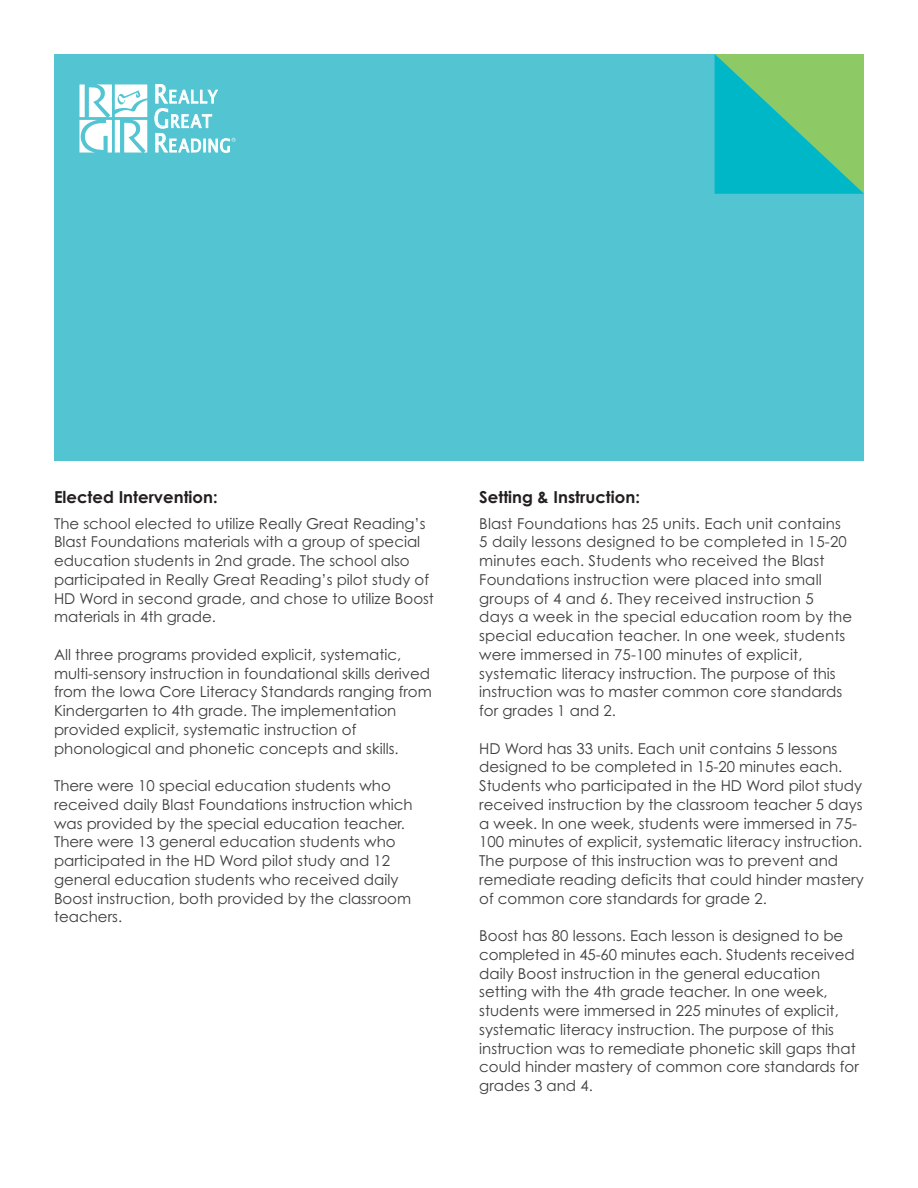
<style>
.page{position:relative;width:918px;height:1188px;background:#fff}
.page>*{position:absolute;margin:0;border:0;box-sizing:border-box;transform-origin:0 0}
.t1{font:18px/24.5px "Lucida Sans";letter-spacing:.055em;color:#fff;scale:.85 1}
.t2{font:700 16.5px "RGR Century Gothic";color:#231f20}
.t3{font:15px/18.8px "RGR Century Gothic";color:#3e3e3f}
.s1{font-size:25.8px}
</style>
<div class="page">
<div style="left:54px;top:54px;width:810px;height:407px;background:#53c5d2"></div>
<svg style="left:715px;top:54px;width:149px;height:140px"></svg>
<svg style="left:80px;top:84px;width:67px;height:69px"></svg>
<svg style="left:154px;top:84px;width:82px;height:69px"></svg>
<p class="t1" style="left:154px;top:85px;width:92px"><span class="s1">R</span>EALLY<br><span class="s1">G</span>REAT<br><span class="s1">R</span>EADING</p>
<p class="t2" style="left:54px;top:487px;width:165px">Elected Intervention:</p>
<p class="t3" style="left:54px;top:514px;width:382px">The school elected to utilize Really Great Reading’s Blast Foundations materials with a group of special education students in 2nd grade. The school also participated in Really Great Reading’s pilot study of HD Word in second grade, and chose to utilize Boost materials in 4th grade.</p>
<p class="t3" style="left:54px;top:645px;width:379px">All three programs provided explicit, systematic, multi-sensory instruction in foundational skills derived from the Iowa Core Literacy Standards ranging from Kindergarten to 4th grade. The implementation provided explicit, systematic instruction of phonological and phonetic concepts and skills.</p>
<p class="t3" style="left:54px;top:776px;width:360px">There were 10 special education students who received daily Blast Foundations instruction which was provided by the special education teacher.<br>There were 13 general education students who participated in the HD Word pilot study and 12 general education students who received daily Boost instruction, both provided by the classroom teachers.</p>
<p class="t2" style="left:479px;top:487px;width:162px">Setting &amp; Instruction:</p>
<p class="t3" style="left:479px;top:514px;width:375px">Blast Foundations has 25 units. Each unit contains 5 daily lessons designed to be completed in 15-20 minutes each. Students who received the Blast Foundations instruction were placed into small groups of 4 and 6. They received instruction 5 days a week in the special education room by the special education teacher. In one week, students were immersed in 75-100 minutes of explicit, systematic literacy instruction. The purpose of this instruction was to master common core standards for grades 1 and 2.</p>
<p class="t3" style="left:479px;top:739px;width:386px">HD Word has 33 units. Each unit contains 5 lessons designed to be completed in 15-20 minutes each.<br>Students who participated in the HD Word pilot study received instruction by the classroom teacher 5 days a week. In one week, students were immersed in 75- 100 minutes of explicit, systematic literacy instruction.<br>The purpose of this instruction was to prevent and remediate reading deficits that could hinder mastery of common core standards for grade 2.</p>
<p class="t3" style="left:479px;top:926px;width:381px">Boost has 80 lessons. Each lesson is designed to be completed in 45-60 minutes each. Students received daily Boost instruction in the general education setting with the 4th grade teacher. In one week, students were immersed in 225 minutes of explicit, systematic literacy instruction. The purpose of this instruction was to remediate phonetic skill gaps that could hinder mastery of common core standards for grades 3 and 4.</p>
</div>
